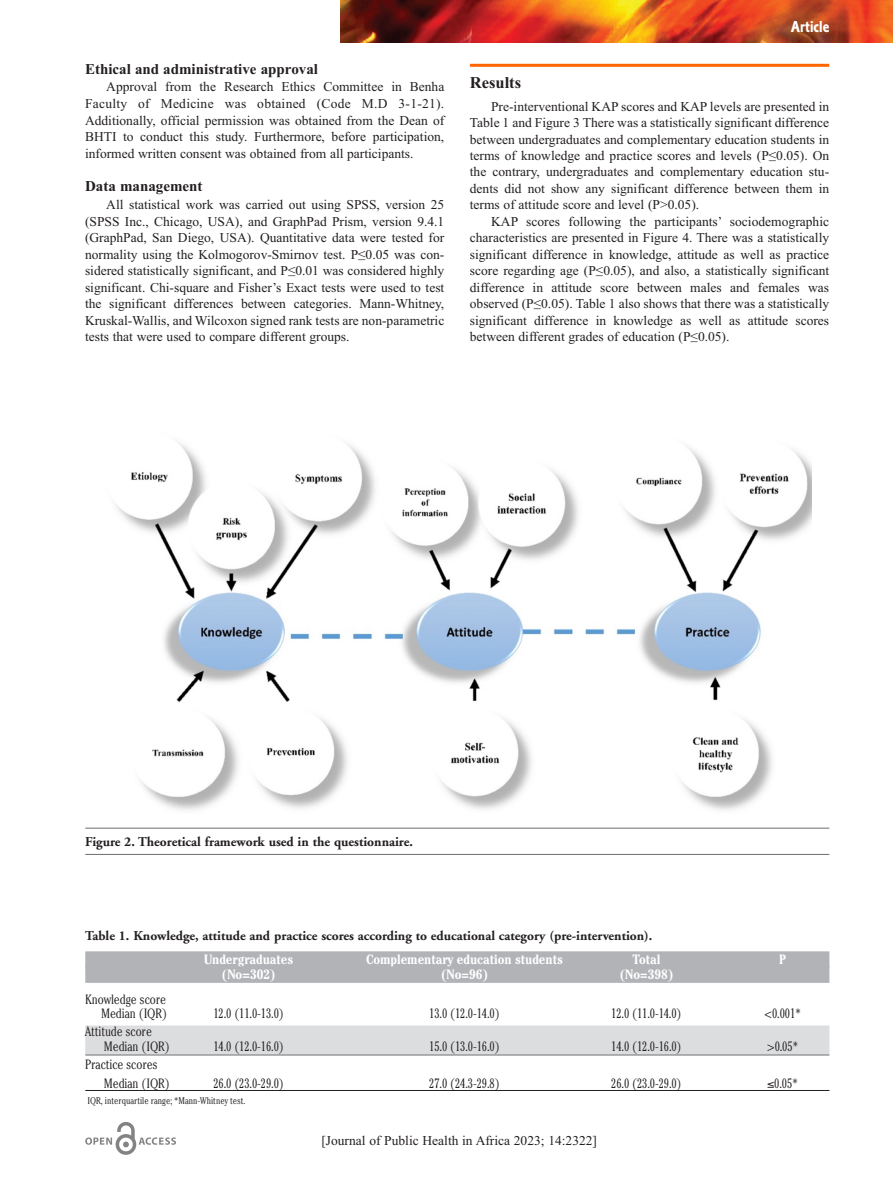
<style>
.page{position:relative;width:893px;height:1191px;background:#fff}
.page>*{position:absolute;margin:0;border:0;box-sizing:border-box;transform-origin:0 0}
.t1{font:700 16.5px "Times New Roman";color:#231f20}
.t2{font:16.5px "Corinthian Bold Condensed Plain";color:#fff}
.t3{font:700 15px "Times New Roman";color:#231f20}
.t4{font:13.5px/16.5px "Times New Roman";color:#231f20;text-align:justify}
.t5{font:300 condensed 13.5px/14.2px "Cheltenham";letter-spacing:-.01em;color:#231f20}
.t6{font:700 13.5px "Adobe Garamond";color:#231f20}
.t7{font:700 condensed 13.5px "Cheltenham";letter-spacing:-.01em;color:#fff}
.t8{font:300 condensed 9.75px "Cheltenham";color:#231f20}
</style>
<div class="page">
<hr style="left:470px;top:64px;width:359px;height:3px;background:#f60">
<img style="left:341px;top:0;width:552px;height:42px">
<img style="left:85px;top:1122px;width:91px;height:33px">
<div style="left:85px;top:951px;width:744px;height:17px;background:#b2b3b7"></div>
<div style="left:85px;top:966px;width:744px;height:17px;background:#b2b3b7"></div>
<div style="left:85px;top:1025px;width:744px;height:15px;background:#dcdddf"></div>
<div style="left:85px;top:1039px;width:744px;height:15px;background:#dcdddf"></div>
<hr style="left:85px;top:1054px;width:744px;height:1px;background:#6c6d70">
<hr style="left:85px;top:1090px;width:744px;height:1px;background:#231f20">
<hr style="left:85px;top:827px;width:744px;height:1px;background:#6c6d70">
<hr style="left:85px;top:854px;width:744px;height:1px;background:#6c6d70">
<img style="left:115px;top:442px;width:697px;height:368px">
<p class="t3" style="left:85px;top:60px;width:234px">Ethical and administrative approval</p>
<p class="t4" style="left:85px;top:79px;width:361px;text-indent:21px">Approval from the Research Ethics Committee in Benha Faculty of Medicine was obtained (Code M.D 3-1-21).<br>Additionally, official permission was obtained from the Dean of BHTI to conduct this study. Furthermore, before participation, informed written consent was obtained from all participants.</p>
<p class="t3" style="left:85px;top:177px;width:119px">Data management</p>
<p class="t4" style="left:85px;top:196px;width:361px;text-indent:21px">All statistical work was carried out using SPSS, version 25 (SPSS Inc., Chicago, USA), and GraphPad Prism, version 9.4.1 (GraphPad, San Diego, USA). Quantitative data were tested for normality using the Kolmogorov-Smirnov test. P≤0.05 was con&shy;sidered statistically significant, and P≤0.01 was considered highly significant. Chi-square and Fisher’s Exact tests were used to test the significant differences between categories. Mann-Whitney, Kruskal-Wallis, and Wilcoxon signed rank tests are non-parametric tests that were used to compare different groups.</p>
<p class="t2" style="left:791px;top:21px;width:40px">Article</p>
<p class="t1" style="left:470px;top:73px;width:53px">Results</p>
<p class="t4" style="left:470px;top:98px;width:361px;text-indent:21px">Pre-interventional KAP scores and KAP levels are presented in Table 1 and Figure 3 There was a statistically significant difference between undergraduates and complementary education students in terms of knowledge and practice scores and levels (P≤0.05). On the contrary, undergraduates and complementary education stu&shy;dents did not show any significant difference between them in terms of attitude score and level (P&gt;0.05).</p>
<p class="t4" style="left:470px;top:213px;width:361px;text-indent:21px">KAP scores following the participants’ sociodemographic characteristics are presented in Figure 4. There was a statistically significant difference in knowledge, attitude as well as practice score regarding age (P≤0.05), and also, a statistically significant difference in attitude score between males and females was observed (P≤0.05). Table 1 also shows that there was a statistically significant difference in knowledge as well as attitude scores between different grades of education (P≤0.05).</p>
<p class="t6" style="left:85px;top:836px;width:329px">Figure 2. Theoretical framework used in the questionnaire.</p>
<p class="t6" style="left:85px;top:930px;width:569px">Table 1. Knowledge, attitude and practice scores according to educational category (pre-intervention).</p>
<p class="t7" style="left:204px;top:954px;width:91px">Undergraduates</p>
<p class="t7" style="left:366px;top:954px;width:198px">Complementary education students</p>
<p class="t7" style="left:633px;top:954px;width:29px">Total</p>
<p class="t7" style="left:779px;top:954px;width:8px">P</p>
<p class="t7" style="left:222px;top:969px;width:56px">(No=302)</p>
<p class="t7" style="left:441px;top:969px;width:49px">(No=96)</p>
<p class="t7" style="left:619px;top:969px;width:56px">(No=398)</p>
<p class="t5" style="left:85px;top:993px;width:84px;text-align:right">Knowledge score<br>Median (IQR)</p>
<p class="t5" style="left:213px;top:1007px;width:72px">12.0 (11.0-13.0)</p>
<p class="t5" style="left:429px;top:1007px;width:72px">13.0 (12.0-14.0)</p>
<p class="t5" style="left:611px;top:1007px;width:72px">12.0 (11.0-14.0)</p>
<p class="t5" style="left:764px;top:1007px;width:39px">&lt;0.001*</p>
<p class="t5" style="left:104px;top:1025px;width:68px;text-indent:-19px">Attitude score<br>Median (IQR)</p>
<p class="t5" style="left:213px;top:1040px;width:72px">14.0 (12.0-16.0)</p>
<p class="t5" style="left:429px;top:1040px;width:72px">15.0 (13.0-16.0)</p>
<p class="t5" style="left:611px;top:1040px;width:72px">14.0 (12.0-16.0)</p>
<p class="t5" style="left:767px;top:1040px;width:33px">&gt;0.05*</p>
<p class="t5" style="left:104px;top:1056px;width:68px;line-height:18.5px;text-indent:-19px">Practice scores<br>Median (IQR)</p>
<p class="t5" style="left:213px;top:1077px;width:72px">26.0 (23.0-29.0)</p>
<p class="t5" style="left:429px;top:1077px;width:72px">27.0 (24.3-29.8)</p>
<p class="t5" style="left:611px;top:1077px;width:72px">26.0 (23.0-29.0)</p>
<p class="t5" style="left:767px;top:1077px;width:33px">≤0.05*</p>
<p class="t8" style="left:87px;top:1097px;width:160px">IQR, interquartile range; *Mann-Whitney test.</p>
<p class="t4" style="left:321px;top:1132px;width:277px">[Journal of Public Health in Africa 2023; 14:2322]</p>
</div>
